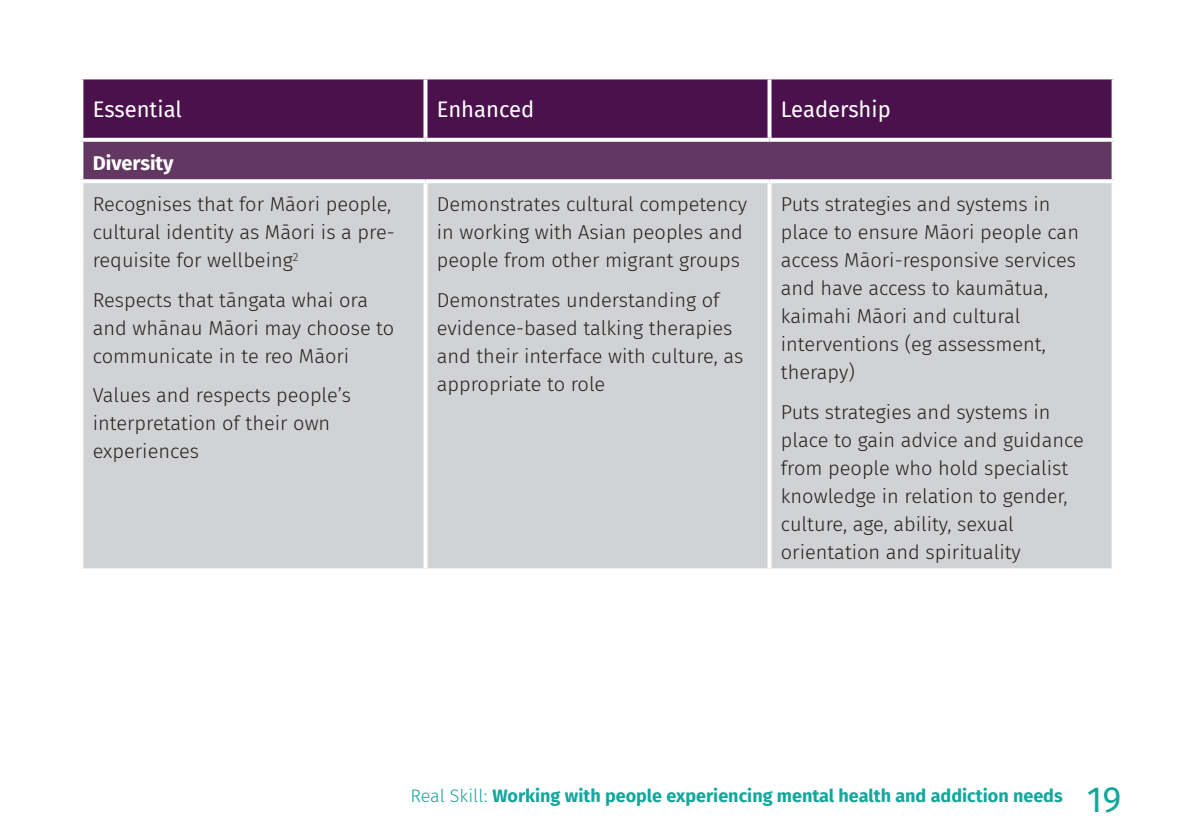
<style>
.page{position:relative;width:1191px;height:840px;background:#fff}
.page>*{position:absolute;margin:0;border:0;box-sizing:border-box;transform-origin:0 0}
.t1{font:36px "Fira Sans";color:#12a79d}
.LGR_table_title{font:22px "Fira Sans";color:#fff}
.t2{font:300 20px/28px "Fira Sans";color:#231f20}
.t3{font:700 20px "Fira Sans";color:#fff}
.t4{font:700 18px "Fira Sans";color:#12a79d}
.s1{font-weight:300}
</style>
<div class="page">
<div style="left:83px;top:79px;width:1028px;height:59px;background:#4a114c"></div>
<div style="left:81px;top:140px;width:1032px;height:41px;background:#623863"></div>
<div style="left:83px;top:183px;width:1028px;height:385px;background:#d1d2d4"></div>
<svg style="left:81px;top:140px;width:344px;height:2px"></svg>
<hr style="left:79px;top:142px;width:4px;height:37px;background:#fff">
<svg style="left:81px;top:179px;width:344px;height:2px"></svg>
<svg style="left:425px;top:138px;width:344px;height:4px"></svg>
<svg style="left:425px;top:179px;width:344px;height:4px"></svg>
<svg style="left:769px;top:138px;width:345px;height:4px"></svg>
<svg style="left:1111px;top:142px;width:2px;height:37px"></svg>
<svg style="left:769px;top:179px;width:345px;height:4px"></svg>
<svg style="left:423px;top:183px;width:4px;height:385px"></svg>
<svg style="left:767px;top:183px;width:4px;height:385px"></svg>
<svg style="left:1111px;top:183px;width:1px;height:385px"></svg>
<svg style="left:82px;top:568px;width:343px;height:1px"></svg>
<svg style="left:425px;top:568px;width:344px;height:2px"></svg>
<svg style="left:769px;top:568px;width:344px;height:2px"></svg>
<svg style="left:423px;top:79px;width:4px;height:59px"></svg>
<svg style="left:767px;top:79px;width:4px;height:59px"></svg>
<svg style="left:1111px;top:79px;width:3px;height:59px"></svg>
<p class="LGR_table_title" style="left:93px;top:93px;width:91px">Essential</p>
<p class="LGR_table_title" style="left:437px;top:93px;width:99px">Enhanced</p>
<p class="LGR_table_title" style="left:781px;top:93px;width:111px">Leadership</p>
<p class="t3" style="left:93px;top:146px;width:82px">Diversity</p>
<p class="t2" style="left:93px;top:190px;width:303px">Recognises that for Māori people, cultural identity as Māori is a pre&shy;requisite for wellbeing<sup>2</sup></p>
<p class="t2" style="left:93px;top:285px;width:303px">Respects that tāngata whai ora and whānau Māori may choose to communicate in te reo Māori</p>
<p class="t2" style="left:93px;top:381px;width:260px">Values and respects people’s interpretation of their own experiences</p>
<p class="t2" style="left:781px;top:190px;width:300px">Puts strategies and systems in place to ensure Māori people can access Māori-responsive services and have access to kaumātua, kaimahi Māori and cultural interventions (eg assessment, therapy)</p>
<p class="t2" style="left:781px;top:397px;width:304px">Puts strategies and systems in place to gain advice and guidance from people who hold specialist knowledge in relation to gender, culture, age, ability, sexual orientation and spirituality</p>
<p class="t2" style="left:437px;top:190px;width:312px">Demonstrates cultural competency in working with Asian peoples and people from other migrant groups</p>
<p class="t2" style="left:437px;top:285px;width:308px">Demonstrates understanding of evidence-based talking therapies and their interface with culture, as appropriate to role</p>
<p class="t4" style="left:410px;top:779px;width:654px"><span class="s1">Real Skill:</span> Working with people experiencing mental health and addiction needs</p>
<h1 class="t1" style="left:1086px;top:771px;width:36px">19</h1>
</div>
